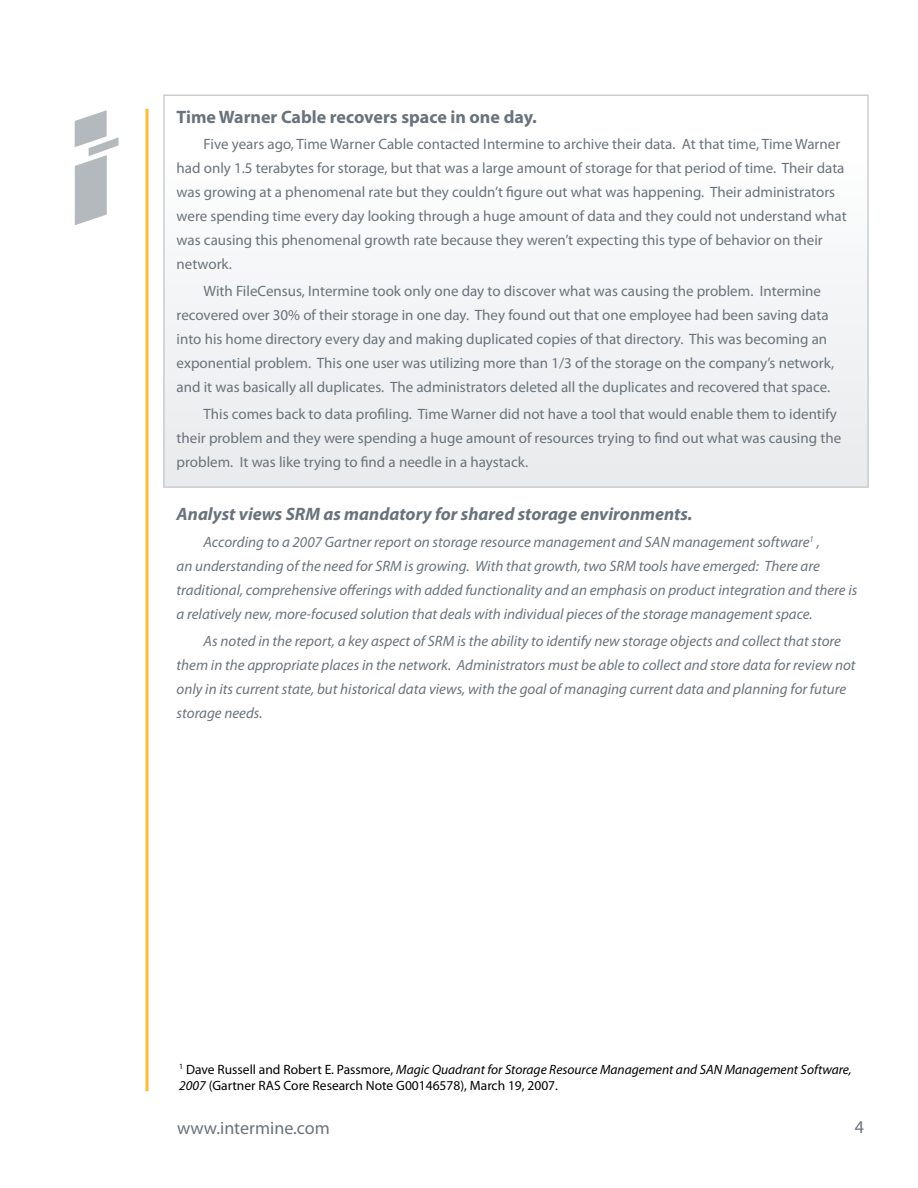
<style>
.page{position:relative;width:918px;height:1188px;background:#fff}
.page>*{position:absolute;margin:0;border:0;box-sizing:border-box;transform-origin:0 0}
.t1{font:italic 700 18px "Myriad Pro";color:#6a737b}
.t2{font:700 18px "Myriad Pro";color:#6a737b}
.t3{font:18px "Myriad Pro";color:#6a737b}
.t4{font:15px/24px "Myriad Pro";color:#6a737b}
.t5{font:italic 15px/24px "Myriad Pro";color:#6a737b}
.t6{font:13.5px/16.2px "Myriad Pro";color:#000}
.s1{font-style:italic}
</style>
<div class="page">
<svg style="left:75px;top:110px;width:44px;height:115px"></svg>
<hr style="left:146px;top:109px;width:2px;height:982px;background:#fdbb30">
<div style="left:164px;top:95px;width:704px;height:392px;background:#f4f5f6"></div>
<p class="t2" style="left:177px;top:106px;width:362px">Time Warner Cable recovers space in one day.</p>
<p class="t4" style="left:177px;top:133px;width:672px;text-indent:27px">Five years ago, Time Warner Cable contacted Intermine to archive their data. At that time, Time Warner had only 1.5 terabytes for storage, but that was a large amount of storage for that period of time. Their data was growing at a phenomenal rate but they couldn’t figure out what was happening. Their administrators were spending time every day looking through a huge amount of data and they could not understand what was causing this phenomenal growth rate because they weren’t expecting this type of behavior on their network.</p>
<p class="t4" style="left:177px;top:279px;width:659px;text-indent:27px">With FileCensus, Intermine took only one day to discover what was causing the problem. Intermine recovered over 30% of their storage in one day. They found out that one employee had been saving data into his home directory every day and making duplicated copies of that directory. This was becoming an exponential problem. This one user was utilizing more than 1/3 of the storage on the company’s network, and it was basically all duplicates. The administrators deleted all the duplicates and recovered that space.</p>
<p class="t4" style="left:177px;top:402px;width:666px;text-indent:27px">This comes back to data profiling. Time Warner did not have a tool that would enable them to identify their problem and they were spending a huge amount of resources trying to find out what was causing the problem. It was like trying to find a needle in a haystack.</p>
<p class="t1" style="left:177px;top:504px;width:517px">Analyst views SRM as mandatory for shared storage environments.</p>
<p class="t5" style="left:177px;top:530px;width:682px;text-indent:27px">According to a 2007 Gartner report on storage resource management and SAN management software<sup>1</sup> ,<br>an understanding of the need for SRM is growing. With that growth, two SRM tools have emerged: There are traditional, comprehensive offerings with added functionality and an emphasis on product integration and there is a relatively new, more-focused solution that deals with individual pieces of the storage management space.</p>
<p class="t5" style="left:177px;top:629px;width:681px;text-indent:27px">As noted in the report, a key aspect of SRM is the ability to identify new storage objects and collect that store them in the appropriate places in the network. Administrators must be able to collect and store data for review not only in its current state, but historical data views, with the goal of managing current data and planning for future storage needs.</p>
<p class="t6" style="left:179px;top:1062px;width:674px"><sup>1</sup> Dave Russell and Robert E. Passmore, <span class="s1">Magic Quadrant for Storage Resource Management and SAN Management Software,<br>2007</span> (Gartner RAS Core Research Note G00146578), March 19, 2007.</p>
<p class="t3" style="left:177px;top:1118px;width:154px">www.intermine.com</p>
<p class="t3" style="left:855px;top:1118px;width:11px">4</p>
</div>
